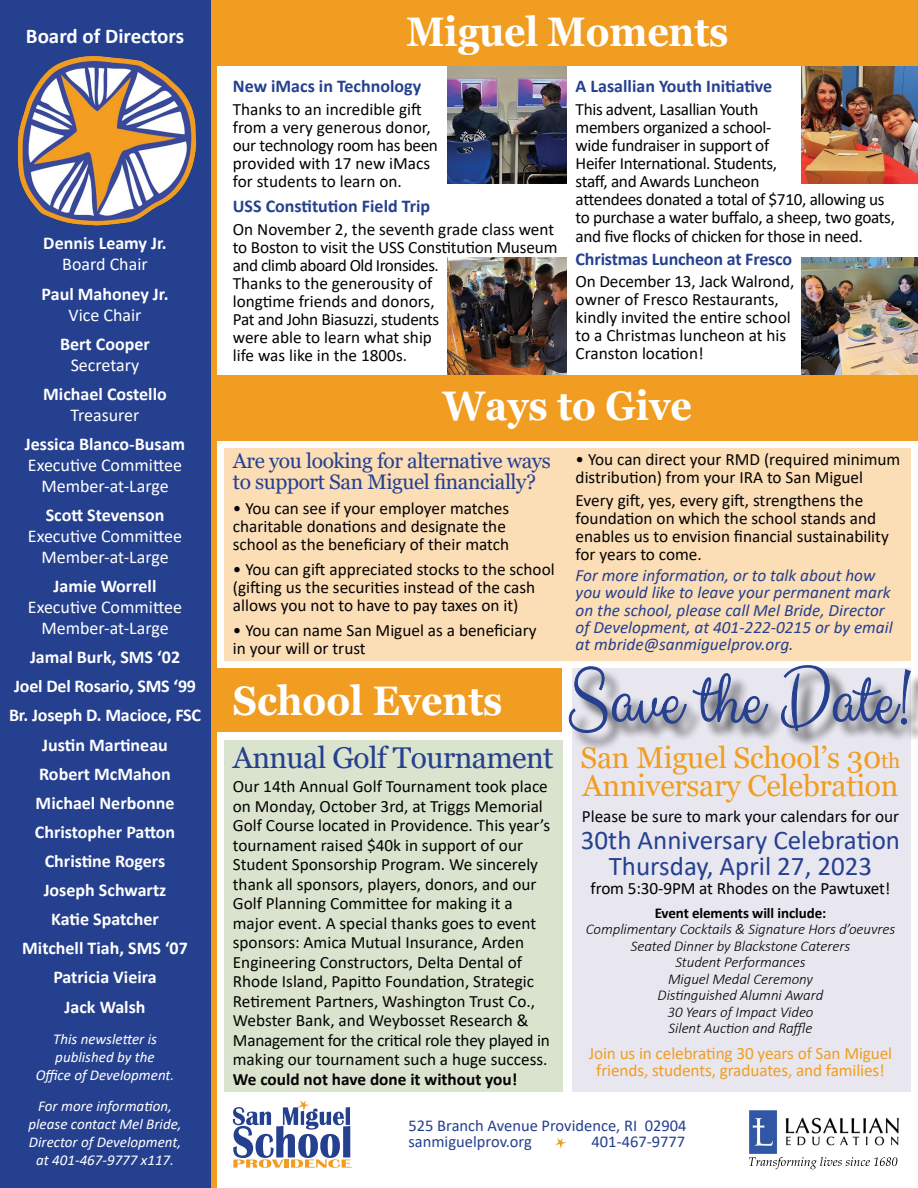
<style>
.page{position:relative;width:918px;height:1188px;background:#fff}
.page>*{position:absolute;margin:0;border:0;box-sizing:border-box;transform-origin:0 0}
.t1{font:700 41.25px "Georgia";color:#fff;scale:.91 1}
.t2{font:30px/27.8px "Georgia";letter-spacing:-.01em;color:#f19d21}
.t3{font:30px "Georgia";letter-spacing:-.02em;color:#25408f}
.t4{font:27px/26.2px "Calibri";color:#25408f;text-align:center}
.t5{font:21px/21px "Georgia";letter-spacing:-.02em;color:#25408f}
.t6{font:700 21px "Calibri";color:#fff}
.t7{font:700 18px/29.1px "Calibri";color:#fff;text-align:center}
.t8{font:18px/21px "Calibri";color:#fff;text-align:center}
.t9{font:700 18px "Calibri";color:#25408f}
.t10{font:17.25px/18px "Calibri";color:#040303}
.t11{font:17.25px/18.1px "Calibri";letter-spacing:-.02em;color:#040303}
.t12{font:italic 17.25px/17.2px "Calibri";color:#25408f}
.t13{font:17.25px/16.5px "Calibri";letter-spacing:-.005em;color:#f19d21;text-align:center}
.t14{font:17.25px "Calibri";letter-spacing:-.005em;color:#000}
.t15{font:700 17.25px "Calibri";color:#040303}
.t16{font:16.5px/15.8px "Calibri";color:#25408f}
.t17{font:italic 300 15px/16.5px "Calibri";letter-spacing:-.005em;color:#000;text-align:center}
.t18{font:italic 15px/18px "Calibri";color:#fff;text-align:center}
.t19{font:700 15px "Calibri";letter-spacing:-.005em;color:#000}
.s1{font-size:21px}
</style>
<div class="page">
<img style="left:448px;top:65px;width:119px;height:118px">
<img style="left:801px;top:65px;width:117px;height:118px">
<img style="left:448px;top:257px;width:119px;height:118px">
<img style="left:801px;top:257px;width:117px;height:118px">
<div style="left:210px;top:375px;width:708px;height:65px;background:#f19d21"></div>
<div style="left:224px;top:449px;width:686px;height:212px;background:#fbddb6"></div>
<div style="left:210px;top:668px;width:352px;height:64px;background:#f19d21"></div>
<div style="left:572px;top:668px;width:338px;height:423px;background:#e8e7f0"></div>
<div style="left:224px;top:740px;width:338px;height:351px;background:#d9e3cd"></div>
<div style="left:210px;top:0;width:708px;height:65px;background:#f19d21"></div>
<svg style="left:555px;top:1138px;width:12px;height:11px"></svg>
<svg style="left:749px;top:1157px;width:148px;height:12px"></svg>
<svg style="left:233px;top:1100px;width:119px;height:68px"></svg>
<div style="left:0;top:0;width:214px;height:1188px;background:#25408f"></div>
<img style="left:749px;top:1110px;width:150px;height:44px">
<img style="left:17px;top:55px;width:180px;height:171px">
<div style="left:211px;top:0;width:5px;height:1188px;background:#f19d21"></div>
<div style="left:572px;top:668px;width:346px;height:84px;background:#000;opacity:.75"></div>
<svg style="left:569px;top:665px;width:342px;height:68px"></svg>
<p class="t6" style="left:26px;top:21px;width:160px">Board of Directors</p>
<p class="t7" style="left:43px;top:229px;width:125px">Dennis Leamy Jr.</p>
<p class="t8" style="left:62px;top:254px;width:87px">Board Chair</p>
<p class="t7" style="left:42px;top:279px;width:128px">Paul Mahoney Jr.</p>
<p class="t8" style="left:69px;top:304px;width:75px">Vice Chair</p>
<p class="t7" style="left:60px;top:329px;width:91px">Bert Cooper</p>
<p class="t8" style="left:71px;top:354px;width:70px">Secretary</p>
<p class="t7" style="left:43px;top:379px;width:125px">Michael Costello</p>
<p class="t8" style="left:71px;top:404px;width:71px">Treasurer</p>
<p class="t7" style="left:25px;top:429px;width:162px">Jessica Blanco-Busam</p>
<p class="t8" style="left:28px;top:454px;width:156px">Executive Committee<br>Member-at-Large</p>
<p class="t7" style="left:46px;top:500px;width:120px">Scott Stevenson</p>
<p class="t8" style="left:28px;top:525px;width:156px">Executive Committee<br>Member-at-Large</p>
<p class="t7" style="left:54px;top:571px;width:104px">Jamie Worrell</p>
<p class="t8" style="left:28px;top:596px;width:156px">Executive Committee<br>Member-at-Large</p>
<p class="t7" style="left:9px;top:643px;width:193px">Jamal Burk, SMS ‘02<br>Joel Del Rosario, SMS ‘99<br>Br. Joseph D. Macioce, FSC<br>Justin Martineau<br>Robert McMahon<br>Michael Nerbonne<br>Christopher Patton<br>Christine Rogers<br>Joseph Schwartz<br>Katie Spatcher<br>Mitchell Tiah, SMS ‘07<br>Patricia Vieira<br>Jack Walsh</p>
<p class="t18" style="left:36px;top:1029px;width:140px">This newsletter is published by the<br>Office of Development.</p>
<p class="t18" style="left:28px;top:1097px;width:155px">For more information, please contact Mel Bride,<br>Director of Development, at 401-467-9777 x117.</p>
<h1 class="t1" style="left:406px;top:6px;width:355px">Miguel Moments</h1>
<p class="t9" style="left:233px;top:74px;width:190px">New iMacs in Technology</p>
<p class="t10" style="left:233px;top:100px;width:207px">Thanks to an incredible gift from a very generous donor, our technology room has been provided with 17 new iMacs for students to learn on.</p>
<p class="t9" style="left:233px;top:194px;width:199px">USS Constitution Field Trip</p>
<p class="t10" style="left:233px;top:220px;width:326px">On November 2, the seventh grade class went to Boston to visit the USS Constitution Museum and climb aboard Old Ironsides.<br>Thanks to the generousity of<br>longtime friends and donors,<br>Pat and John Biasuzzi, students<br>were able to learn what ship<br>life was like in the 1800s.</p>
<p class="t9" style="left:576px;top:74px;width:198px">A Lasallian Youth Initiative</p>
<p class="t11" style="left:576px;top:99px;width:321px">This advent, Lasallian Youth<br>members organized a school-<br>wide fundraiser in support of<br>Heifer International. Students,<br>staff, and Awards Luncheon<br>attendees donated a total of $710, allowing us to purchase a water buffalo, a sheep, two goats, and five flocks of chicken for those in need.</p>
<p class="t9" style="left:576px;top:246px;width:218px">Christmas Luncheon at Fresco</p>
<p class="t10" style="left:576px;top:272px;width:220px">On December 13, Jack Walrond, owner of Fresco Restaurants, kindly invited the entire school to a Christmas luncheon at his<br>Cranston location!</p>
<h1 class="t1" style="left:443px;top:379px;width:275px">Ways to Give</h1>
<p class="t5" style="left:233px;top:451px;width:320px">Are you looking for alternative ways to support San Miguel financially?</p>
<p class="t10" style="left:233px;top:499px;width:278px">• You can see if your employer matches charitable donations and designate the school as the beneficiary of their match</p>
<p class="t10" style="left:233px;top:560px;width:323px">• You can gift appreciated stocks to the school (gifting us the securities instead of the cash allows you not to have to pay taxes on it)</p>
<p class="t10" style="left:233px;top:620px;width:305px">• You can name San Miguel as a beneficiary in your will or trust</p>
<h1 class="t1" style="left:233px;top:674px;width:298px">School Events</h1>
<h2 class="t3" style="left:233px;top:740px;width:322px">Annual Golf Tournament</h2>
<p class="t10" style="left:233px;top:776px;width:319px;line-height:19.5px">Our 14th Annual Golf Tournament took place on Monday, October 3rd, at Triggs Memorial Golf Course located in Providence. This year’s tournament raised $40k in support of our Student Sponsorship Program. We sincerely thank all sponsors, players, donors, and our Golf Planning Committee for making it a major event. A special thanks goes to event sponsors: Amica Mutual Insurance, Arden Engineering Constructors, Delta Dental of Rhode Island, Papitto Foundation, Strategic Retirement Partners, Washington Trust Co., Webster Bank, and Weybosset Research &amp; Management for the critical role they played in making our tournament such a huge success.</p>
<p class="t15" style="left:233px;top:1067px;width:286px">We could not have done it without you!</p>
<p class="t10" style="left:576px;top:450px;width:326px">• You can direct your RMD (required minimum distribution) from your IRA to San Miguel</p>
<p class="t10" style="left:576px;top:490px;width:315px">Every gift, yes, every gift, strengthens the foundation on which the school stands and enables us to envision financial sustainability for years to come.</p>
<p class="t12" style="left:576px;top:566px;width:319px">For more information, or to talk about how you would like to leave your permanent mark on the school, please call Mel Bride, Director of Development, at 401-222-0215 or by email at mbride@sanmiguelprov.org.</p>
<h2 class="t2" style="left:581px;top:745px;width:321px">San Miguel School’s 30<span class="s1">th<br></span>Anniversary Celebration</h2>
<p class="t10" style="left:582px;top:807px;width:319px">Please be sure to mark your calendars for our</p>
<h3 class="t4" style="left:581px;top:826px;width:321px">30th Anniversary Celebration<br>Thursday, April 27, 2023</h3>
<p class="t14" style="left:591px;top:877px;width:301px">from 5:30-9PM at Rhodes on the Pawtuxet!</p>
<p class="t19" style="left:655px;top:902px;width:173px">Event elements will include:</p>
<p class="t17" style="left:586px;top:921px;width:311px">Complimentary Cocktails &amp; Signature Hors d’oeuvres<br>Seated Dinner by Blackstone Caterers<br>Student Performances<br>Miguel Medal Ceremony<br>Distinguished Alumni Award<br>30 Years of Impact Video<br>Silent Auction and Raffle</p>
<p class="t13" style="left:589px;top:1045px;width:305px">Join us in celebrating 30 years of San Miguel friends, students, graduates, and families!</p>
<p class="t16" style="left:408px;top:1117px;width:280px">525 Branch Avenue Providence, RI 02904 sanmiguelprov.org</p>
<p class="t16" style="left:592px;top:1133px;width:95px">401-467-9777</p>
</div>
